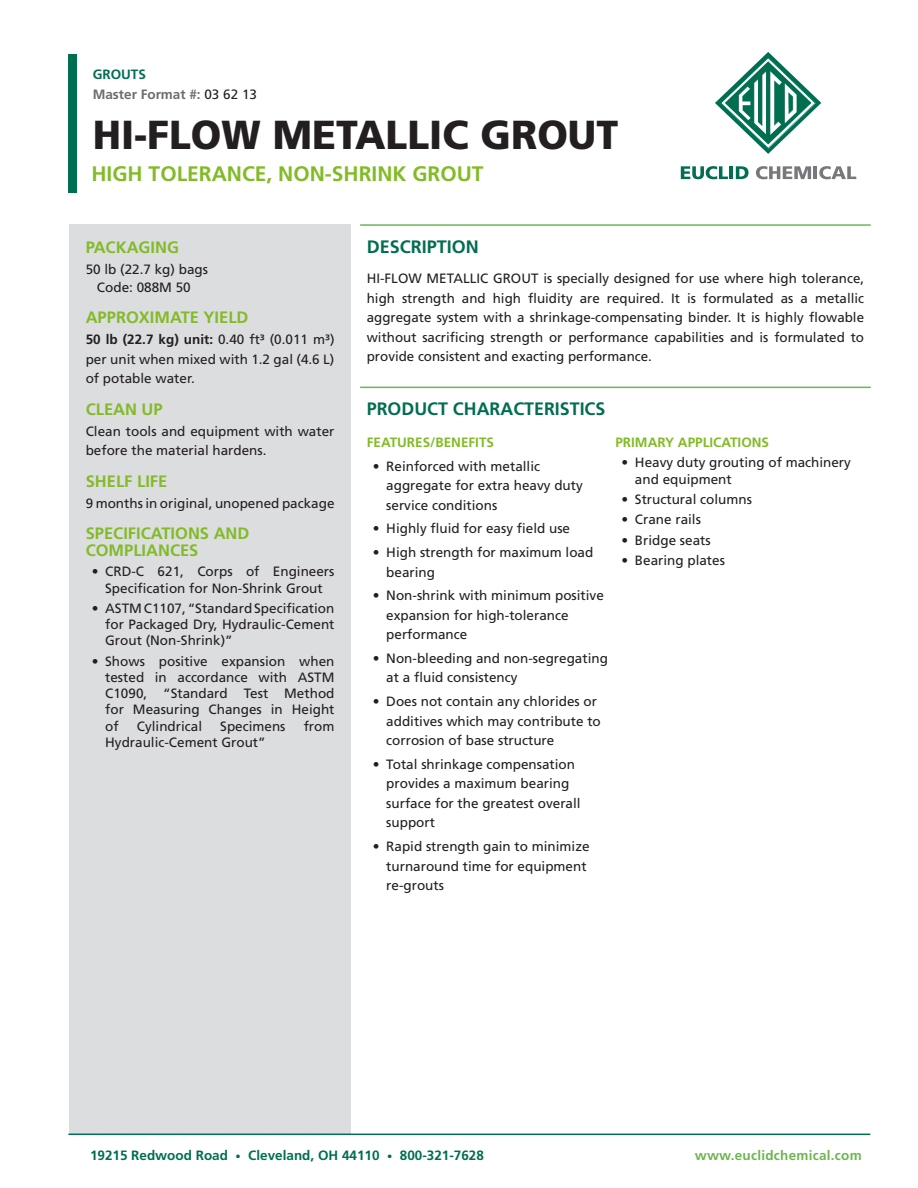
<style>
.page{position:relative;width:918px;height:1188px;background:#fff}
.page>*{position:absolute;margin:0;border:0;box-sizing:border-box;transform-origin:0 0}
.Title_-_Product_Name{font:900 40.5px "Frutiger LT Std";color:#231f20}
.Title_-_Product_Desc{font:700 21px "Frutiger LT Std";color:#82bb27}
.Dark_Green_Subheadin{font:700 18px "Frutiger LT Std";color:#006e51}
.Light_Green_-_Side_B{font:700 16.5px/16.5px "Frutiger LT Std";color:#82bb27}
.Body_Copy{font:13.5px/19.5px "Frutiger LT Std";color:#231f20}
.t1{font:700 13.5px "Frutiger LT Std";color:#006e51}
.Light_Green_Subheadi{font:700 13.5px "Frutiger LT Std";color:#82bb27}
.t2{font:700 13.5px "Frutiger LT Std";letter-spacing:.02em;color:#6db650}
.Body_Copy-2{font:700 13.5px "Frutiger LT Std";color:#6c6d70}
.Product_Type__Top{font:700 13.5px "Frutiger LT Std";color:#006e53}
.s1{font-weight:400;color:#231f20}
.s2{font-weight:700}
.s3{font-size:10.5px}
</style>
<div class="page">
<hr style="left:360px;top:224px;width:511px;height:2px;background:#6db650">
<hr style="left:360px;top:387px;width:511px;height:1px;background:#6db650">
<div style="left:69px;top:224px;width:282px;height:910px;background:#dcdddf"></div>
<svg style="left:715px;top:52px;width:106px;height:102px"></svg>
<svg style="left:681px;top:166px;width:68px;height:13px"></svg>
<svg style="left:756px;top:166px;width:100px;height:13px"></svg>
<div style="left:68px;top:54px;width:8px;height:139px;background:#006e51"></div>
<hr style="left:68px;top:1134px;width:802px;height:1px;background:#006e53">
<p class="Product_Type__Top" style="left:93px;top:66px;width:55px">GROUTS</p>
<p class="Body_Copy-2" style="left:93px;top:87px;width:166px">Master Format #: <span class="s1">03 62 13</span></p>
<p class="Title_-_Product_Name" style="left:93px;top:110px;width:527px">HI-FLOW METALLIC GROUT</p>
<p class="Title_-_Product_Desc" style="left:92px;top:162px;width:394px">HIGH TOLERANCE, NON-SHRINK GROUT</p>
<p class="Light_Green_-_Side_B" style="left:86px;top:239px;width:95px">PACKAGING</p>
<p class="Body_Copy" style="left:86px;top:260px;width:124px">50 lb (22.7 kg) bags</p>
<p class="Body_Copy" style="left:97px;top:278px;width:95px">Code: 088M 50</p>
<p class="Light_Green_-_Side_B" style="left:86px;top:310px;width:164px">APPROXIMATE YIELD</p>
<p class="Body_Copy" style="left:86px;top:330px;width:250px;text-align:justify"><span class="s2">50 lb (22.7 kg) unit:</span> 0.40 ft³ (0.011 m³) per unit when mixed with 1.2 gal (4.6 L) of potable water.</p>
<p class="Light_Green_-_Side_B" style="left:86px;top:401px;width:79px">CLEAN UP</p>
<p class="Body_Copy" style="left:86px;top:422px;width:250px">Clean tools and equipment with water before the material hardens.</p>
<p class="Light_Green_-_Side_B" style="left:86px;top:473px;width:83px">SHELF LIFE</p>
<p class="Body_Copy" style="left:86px;top:494px;width:250px">9 months in original, unopened package</p>
<p class="Light_Green_-_Side_B" style="left:86px;top:526px;width:165px">SPECIFICATIONS AND<br>COMPLIANCES</p>
<p class="Body_Copy" style="left:92px;top:564px;width:244px;line-height:16.2px;text-align:center">• CRD-C 621, Corps of Engineers<br>Specification for Non-Shrink Grout</p>
<p class="Body_Copy" style="left:105px;top:600px;width:231px;line-height:16.2px;text-align:justify;text-indent:-14px">• ASTM C1107, “Standard Specification for Packaged Dry, Hydraulic-Cement Grout (Non-Shrink)”</p>
<p class="Body_Copy" style="left:105px;top:653px;width:231px;line-height:16.2px;text-align:justify;text-indent:-14px">• Shows positive expansion when tested in accordance with ASTM C1090, “Standard Test Method for Measuring Changes in Height of</p>
<p class="Body_Copy" style="left:137px;top:716px;width:67px">Cylindrical</p>
<p class="Body_Copy" style="left:220px;top:716px;width:67px">Specimens</p>
<p class="Body_Copy" style="left:304px;top:716px;width:32px">from</p>
<p class="Body_Copy" style="left:105px;top:732px;width:162px">Hydraulic-Cement Grout”</p>
<p class="Dark_Green_Subheadin" style="left:367px;top:236px;width:114px">DESCRIPTION</p>
<p class="Body_Copy" style="left:367px;top:269px;width:499px;text-align:justify">HI-FLOW METALLIC GROUT is specially designed for use where high tolerance, high strength and high fluidity are required. It is formulated as a metallic aggregate system with a shrinkage-compensating binder. It is highly flowable without sacrificing strength or performance capabilities and is formulated to provide consistent and exacting performance.</p>
<p class="Dark_Green_Subheadin" style="left:367px;top:398px;width:240px">PRODUCT CHARACTERISTICS</p>
<p class="Light_Green_Subheadi" style="left:367px;top:434px;width:129px">FEATURES/BENEFITS</p>
<p class="Body_Copy" style="left:386px;top:456px;width:198px;text-indent:-14px">• Reinforced with metallic aggregate for extra heavy duty service conditions</p>
<p class="Body_Copy" style="left:373px;top:519px;width:199px">• Highly fluid for easy field use</p>
<p class="Body_Copy" style="left:386px;top:543px;width:209px;text-indent:-14px">• High strength for maximum load bearing</p>
<p class="Body_Copy" style="left:386px;top:586px;width:219px;text-indent:-14px">• Non-shrink with minimum positive expansion for high-tolerance performance</p>
<p class="Body_Copy" style="left:386px;top:649px;width:223px;text-indent:-14px">• Non-bleeding and non-segregating at a fluid consistency</p>
<p class="Body_Copy" style="left:386px;top:692px;width:216px;text-indent:-14px">• Does not contain any chlorides or additives which may contribute to corrosion of base structure</p>
<p class="Body_Copy" style="left:386px;top:755px;width:196px;text-indent:-14px">• Total shrinkage compensation provides a maximum bearing surface for the greatest overall support</p>
<p class="Body_Copy" style="left:386px;top:837px;width:205px;text-indent:-14px">• Rapid strength gain to minimize turnaround time for equipment re-grouts</p>
<p class="Light_Green_Subheadi" style="left:615px;top:434px;width:155px">PRIMARY APPLICATIONS</p>
<p class="Body_Copy" style="left:635px;top:455px;width:218px;line-height:16.2px;text-indent:-14px">• Heavy duty grouting of machinery and equipment</p>
<p class="Body_Copy" style="left:621px;top:490px;width:132px">• Structural columns</p>
<p class="Body_Copy" style="left:621px;top:510px;width:81px">• Crane rails</p>
<p class="Body_Copy" style="left:621px;top:530px;width:91px">• Bridge seats</p>
<p class="Body_Copy" style="left:621px;top:551px;width:105px">• Bearing plates</p>
<p class="t1" style="left:90px;top:1147px;width:395px">19215 Redwood Road <span class="s3">•</span> Cleveland, OH 44110 <span class="s3">•</span> 800-321-7628</p>
<p class="t2" style="left:695px;top:1147px;width:168px">www.euclidchemical.com</p>
</div>
